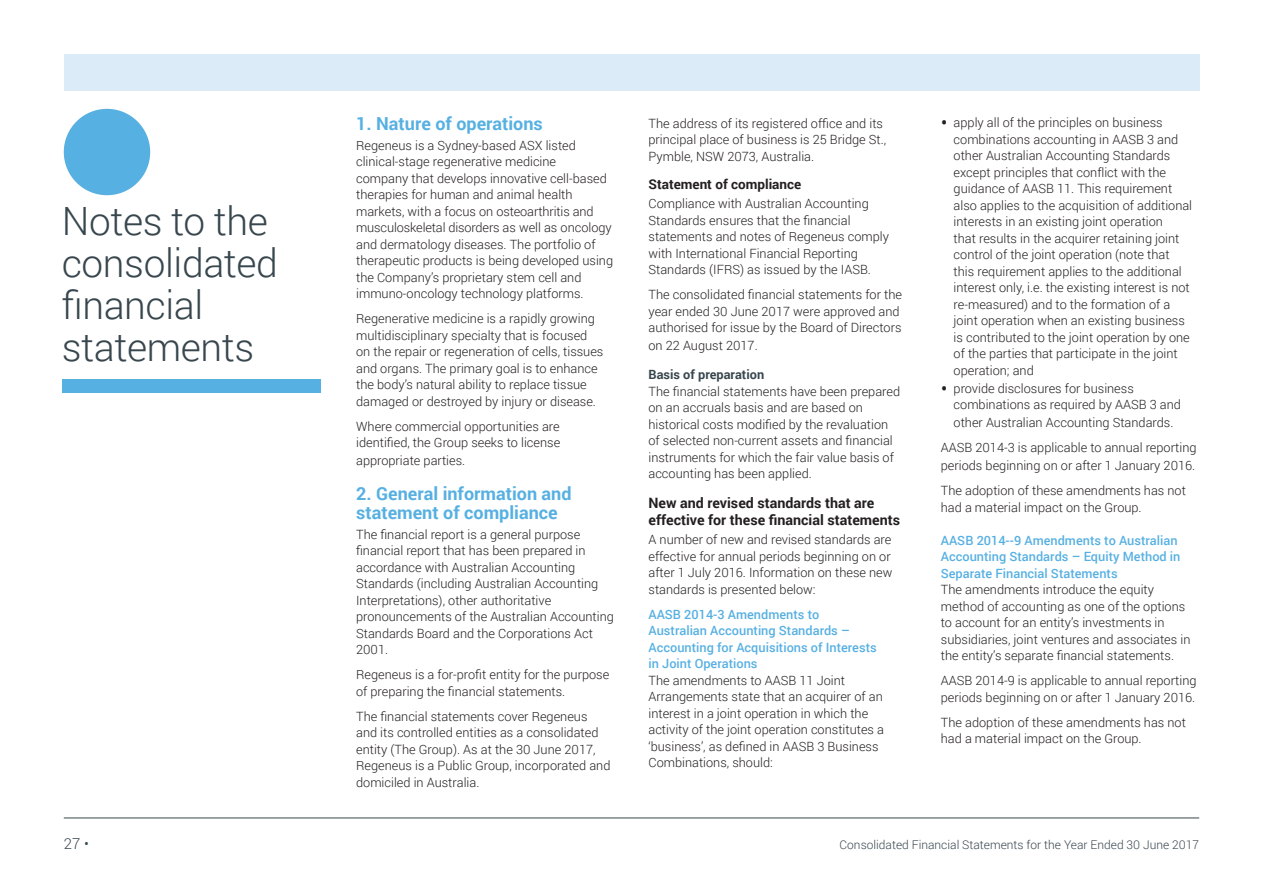
<style>
.page{position:relative;width:1263px;height:893px;background:#fff}
.page>*{position:absolute;margin:0;border:0;box-sizing:border-box;transform-origin:0 0}
.t1{font:300 39px/42px "Roboto";letter-spacing:-.01em;color:#38464e}
.Body_Text_Bullets{font:700 18px/19.5px "Roboto";color:#57b0e2}
.Body_Text_Bullets-2{font:300 15px "Roboto";color:#38464e}
.Body_Text_Bullets-3{font:700 14.25px/16.5px "Roboto";color:#231f20}
.Body_Text_Bullets-4{font:700 13.5px "Roboto";color:#231f20}
.Body_Text_Bullets-5{font:300 12.75px/16.5px "Roboto";color:#231f20}
.Body_Text_Bullets-6{font:500 12.75px/16.5px "Roboto";color:#57b0e2}
.Body_Text_Bullets-7{font:700 12.75px "Roboto";color:#38464e}
.t2{font:300 12px "Roboto";color:#38464e}
.s1{font-size:21px}
</style>
<div class="page">
<hr style="left:64px;top:818px;width:1135px;height:1px;background:#38464e">
<div style="left:64px;top:109px;width:86px;height:86px;background:#57b0e2;border-radius:50%"></div>
<div style="left:64px;top:54px;width:1135px;height:36px;background:#dbebf8"></div>
<div style="left:63px;top:380px;width:258px;height:13px;background:#57b0e2"></div>
<p class="t1" style="left:62px;top:199px;width:218px">Notes to the consolidated financial statements</p>
<p class="Body_Text_Bullets" style="left:356px;top:114px;width:188px">1. Nature of operations</p>
<p class="Body_Text_Bullets-5" style="left:356px;top:137px;width:258px">Regeneus is a Sydney-based ASX listed clinical-stage regenerative medicine<br>company that develops innovative cell-based therapies for human and animal health markets, with a focus on osteoarthritis and musculoskeletal disorders as well as oncology and dermatology diseases. The portfolio of therapeutic products is being developed using the Company’s proprietary stem cell and immuno-oncology technology platforms.</p>
<p class="Body_Text_Bullets-5" style="left:356px;top:310px;width:249px">Regenerative medicine is a rapidly growing multidisciplinary specialty that is focused on the repair or regeneration of cells, tissues and organs. The primary goal is to enhance the body’s natural ability to replace tissue damaged or destroyed by injury or disease.</p>
<p class="Body_Text_Bullets-5" style="left:356px;top:418px;width:206px">Where commercial opportunities are identified, the Group seeks to license</p>
<p class="Body_Text_Bullets-5" style="left:356px;top:452px;width:111px">appropriate parties.</p>
<p class="Body_Text_Bullets" style="left:356px;top:483px;width:217px">2. General information and statement of compliance</p>
<p class="Body_Text_Bullets-5" style="left:356px;top:526px;width:259px">The financial report is a general purpose financial report that has been prepared in accordance with Australian Accounting Standards (including Australian Accounting Interpretations), other authoritative pronouncements of the Australian Accounting Standards Board and the Corporations Act 2001.</p>
<p class="Body_Text_Bullets-5" style="left:356px;top:666px;width:255px">Regeneus is a for-profit entity for the purpose of preparing the financial statements.</p>
<p class="Body_Text_Bullets-5" style="left:356px;top:708px;width:256px">The financial statements cover Regeneus and its controlled entities as a consolidated entity (The Group). As at the 30 June 2017, Regeneus is a Public Group, incorporated and domiciled in Australia.</p>
<p class="Body_Text_Bullets-5" style="left:648px;top:115px;width:239px">The address of its registered office and its principal place of business is 25 Bridge St.,<br>Pymble, NSW 2073, Australia.</p>
<p class="Body_Text_Bullets-4" style="left:648px;top:174px;width:154px">Statement of compliance</p>
<p class="Body_Text_Bullets-5" style="left:648px;top:195px;width:242px">Compliance with Australian Accounting Standards ensures that the financial statements and notes of Regeneus comply with International Financial Reporting Standards (IFRS) as issued by the IASB.</p>
<p class="Body_Text_Bullets-5" style="left:648px;top:286px;width:255px">The consolidated financial statements for the year ended 30 June 2017 were approved and authorised for issue by the Board of Directors</p>
<p class="Body_Text_Bullets-5" style="left:648px;top:337px;width:111px">on 22 August 2017.</p>
<p class="Body_Text_Bullets-7" style="left:648px;top:366px;width:117px">Basis of preparation</p>
<p class="Body_Text_Bullets-5" style="left:648px;top:383px;width:253px">The financial statements have been prepared on an accruals basis and are based on historical costs modified by the revaluation of selected non-current assets and financial instruments for which the fair value basis of accounting has been applied.</p>
<p class="Body_Text_Bullets-3" style="left:648px;top:495px;width:253px">New and revised standards that are effective for these financial statements</p>
<p class="Body_Text_Bullets-5" style="left:648px;top:531px;width:246px">A number of new and revised standards are effective for annual periods beginning on or after 1 July 2016. Information on these new standards is presented below:</p>
<p class="Body_Text_Bullets-6" style="left:648px;top:606px;width:230px">AASB 2014-3 Amendments to<br>Australian Accounting Standards –<br>Accounting for Acquisitions of Interests in Joint Operations</p>
<p class="Body_Text_Bullets-5" style="left:648px;top:672px;width:237px">The amendments to AASB 11 Joint Arrangements state that an acquirer of an interest in a joint operation in which the activity of the joint operation constitutes a ‘business’, as defined in AASB 3 Business Combinations, should:</p>
<p class="Body_Text_Bullets-5" style="left:954px;top:114px;width:240px;text-indent:-13px"><span class="s1">•</span> apply all of the principles on business combinations accounting in AASB 3 and other Australian Accounting Standards except principles that conflict with the guidance of AASB 11. This requirement also applies to the acquisition of additional interests in an existing joint operation<br>that results in the acquirer retaining joint control of the joint operation (note that this requirement applies to the additional interest only, i.e. the existing interest is not re-measured) and to the formation of a joint operation when an existing business is contributed to the joint operation by one of the parties that participate in the joint operation; and</p>
<p class="Body_Text_Bullets-5" style="left:954px;top:380px;width:229px;text-indent:-13px"><span class="s1">•</span> provide disclosures for business combinations as required by AASB 3 and</p>
<p class="Body_Text_Bullets-5" style="left:954px;top:414px;width:221px">other Australian Accounting Standards.</p>
<p class="Body_Text_Bullets-5" style="left:941px;top:438px;width:257px;line-height:18px">AASB 2014-3 is applicable to annual reporting periods beginning on or after 1 January 2016.</p>
<p class="Body_Text_Bullets-5" style="left:941px;top:482px;width:247px">The adoption of these amendments has not had a material impact on the Group.</p>
<p class="Body_Text_Bullets-6" style="left:941px;top:532px;width:241px">AASB 2014--9 Amendments to Australian<br>Accounting Standards – Equity Method in<br>Separate Financial Statements</p>
<p class="Body_Text_Bullets-5" style="left:941px;top:581px;width:251px">The amendments introduce the equity method of accounting as one of the options to account for an entity’s investments in subsidiaries, joint ventures and associates in the entity’s separate financial statements.</p>
<p class="Body_Text_Bullets-5" style="left:941px;top:672px;width:257px">AASB 2014-9 is applicable to annual reporting periods beginning on or after 1 January 2016.</p>
<p class="Body_Text_Bullets-5" style="left:941px;top:714px;width:247px">The adoption of these amendments has not had a material impact on the Group.</p>
<p class="Body_Text_Bullets-2" style="left:64px;top:833px;width:27px">27 •</p>
<p class="t2" style="left:839px;top:836px;width:361px">Consolidated Financial Statements for the Year Ended 30 June 2017</p>
</div>
